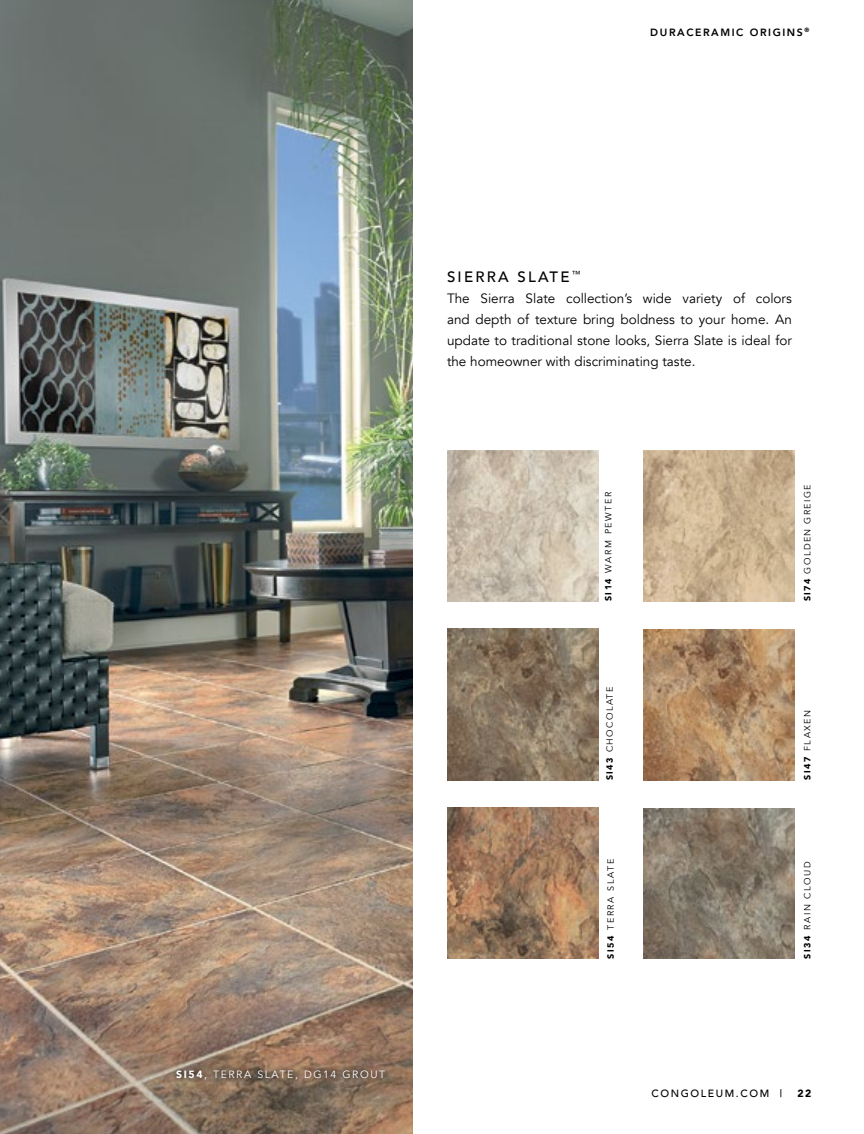
<style>
.page{position:relative;width:864px;height:1134px;background:#fff}
.page>*{position:absolute;margin:0;border:0;box-sizing:border-box;transform-origin:0 0}
.t1{font:500 15px "Avenir";letter-spacing:.15em;color:#000}
.t2{font:13.5px/21px "Avenir";color:#000;text-align:justify}
.t3{font:10.5px "Avenir";letter-spacing:.15em;color:#fff}
.t4{font:800 10.5px "Avenir";letter-spacing:.15em;color:#000}
.t5{font:500 10.5px "Avenir";letter-spacing:.15em;color:#000}
.t6{font:900 10.5px "Avenir";color:#000}
.t7{font:9px "Avenir";letter-spacing:.175em;color:#000}
.t8{font:9px "Avenir";letter-spacing:.15em;color:#000}
.s1{font-weight:900}
</style>
<div class="page">
<img style="left:0;top:0;width:413px;height:1134px">
<div style="left:171px;top:1065px;width:219px;height:19px;background:#000;opacity:.75"></div>
<img style="left:447px;top:451px;width:151px;height:150px">
<img style="left:644px;top:450px;width:151px;height:151px">
<img style="left:447px;top:629px;width:151px;height:151px">
<img style="left:644px;top:629px;width:151px;height:151px">
<img style="left:447px;top:808px;width:151px;height:151px">
<img style="left:644px;top:808px;width:151px;height:151px">
<p class="t4" style="left:650px;top:24px;width:161px">DURACERAMIC ORIGINS<sup>®</sup></p>
<p class="t3" style="left:176px;top:1068px;width:210px"><span class="s1">SI54</span>, TERRA SLATE, DG14 GROUT</p>
<p class="t1" style="left:447px;top:263px;width:135px">SIERRA SLATE<sup>™</sup></p>
<p class="t2" style="left:447px;top:288px;width:346px">The Sierra Slate collection’s wide variety of colors and depth of texture bring boldness to your home. An update to traditional stone looks, Sierra Slate is ideal for the homeowner with discriminating taste.</p>
<p class="t7" style="left:603px;top:601px;width:111px;rotate:-90deg"><span class="s1">SI14</span> WARM PEWTER</p>
<p class="t8" style="left:802px;top:601px;width:119px;rotate:-90deg"><span class="s1">SI74</span> GOLDEN GREIGE</p>
<p class="t8" style="left:604px;top:780px;width:95px;rotate:-90deg"><span class="s1">SI43</span> CHOCOLATE</p>
<p class="t7" style="left:802px;top:780px;width:72px;rotate:-90deg"><span class="s1">SI47</span> FLAXEN</p>
<p class="t7" style="left:605px;top:959px;width:102px;rotate:-90deg"><span class="s1">SI54</span> TERRA SLATE</p>
<p class="t7" style="left:802px;top:959px;width:99px;rotate:-90deg"><span class="s1">SI34</span> RAIN CLOUD</p>
<p class="t5" style="left:652px;top:1084px;width:132px">CONGOLEUM.COM |</p>
<p class="t6" style="left:797px;top:1084px;width:16px">22</p>
</div>
